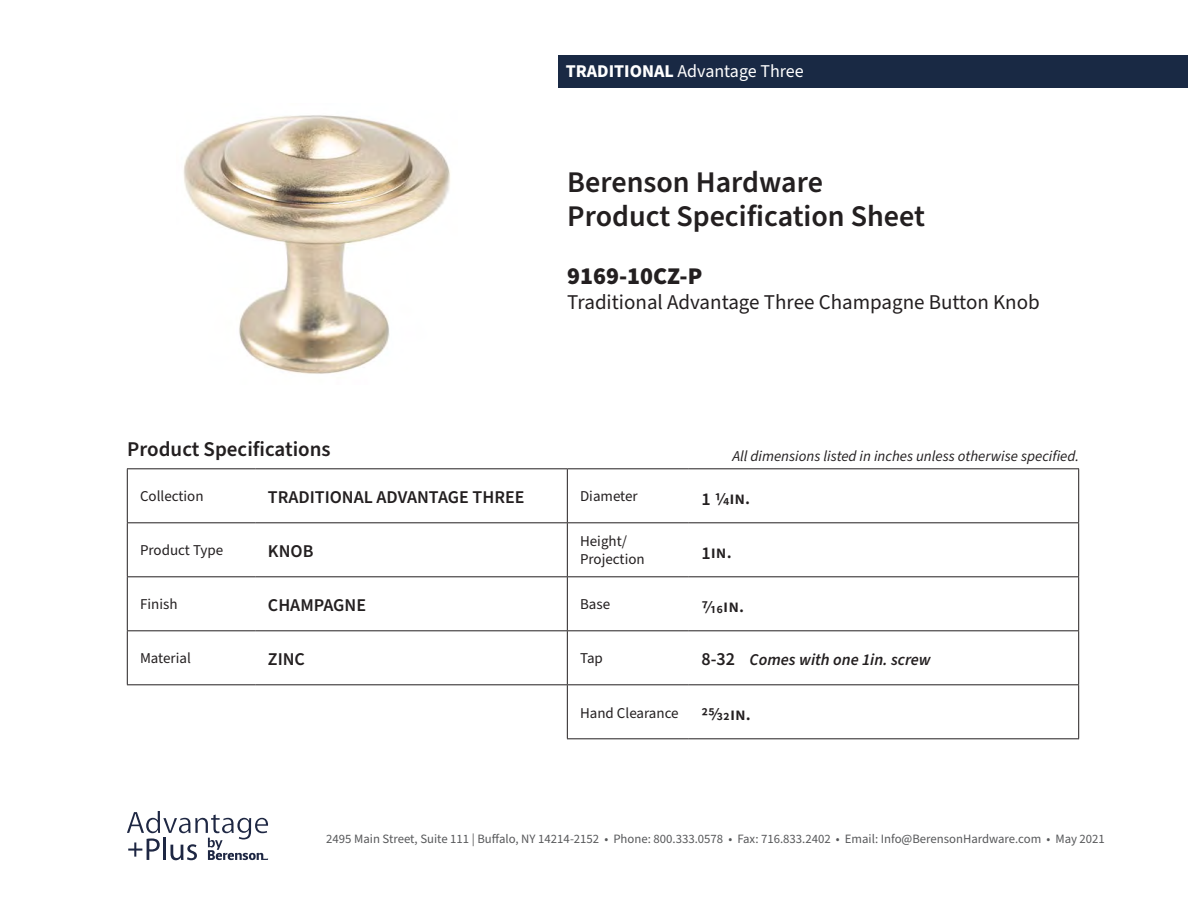
<style>
.page{position:relative;width:1188px;height:918px;background:#fff}
.page>*{position:absolute;margin:0;border:0;box-sizing:border-box;transform-origin:0 0}
.t1{font:600 30px/34.2px "Source Sans Pro";color:#231f20}
.t2{font:900 24px "Source Sans Pro";color:#231f20}
.t3{font:21px "Source Sans Pro";color:#231f20}
.t4{font:600 21px "Source Sans Pro";color:#231f20}
.t5{font:600 18px "Source Sans Pro";color:#231f20}
.t6{font:18px "Source Sans Pro";color:#fff}
.t7{font:italic 600 16.5px "Source Sans Pro";color:#231f20}
.t8{font:15px/18px "Source Sans Pro";color:#231f20}
.t9{font:italic 15px "Source Sans Pro";color:#231f20}
.t10{font:12.75px "Source Sans Pro";color:#57585a}
.s1{font-weight:700}
.s2{font-style:normal;font-size:18px}
</style>
<div class="page">
<svg style="left:127px;top:811px;width:141px;height:49px"></svg>
<div style="left:558px;top:55px;width:630px;height:33px;background:#192944"></div>
<img style="left:183px;top:115px;width:267px;height:259px">
<hr style="left:255px;top:468px;width:312px;height:1px;background:#231f20">
<hr style="left:255px;top:522px;width:312px;height:1px;background:#231f20">
<hr style="left:127px;top:468px;width:128px;height:1px;background:#231f20">
<hr style="left:127px;top:469px;width:1px;height:53px;background:#231f20">
<hr style="left:127px;top:522px;width:128px;height:1px;background:#231f20">
<hr style="left:127px;top:523px;width:1px;height:53px;background:#231f20">
<hr style="left:127px;top:576px;width:128px;height:1px;background:#231f20">
<hr style="left:127px;top:577px;width:1px;height:53px;background:#231f20">
<hr style="left:127px;top:630px;width:128px;height:1px;background:#231f20">
<hr style="left:127px;top:631px;width:1px;height:53px;background:#231f20">
<hr style="left:567px;top:469px;width:1px;height:53px;background:#231f20">
<hr style="left:127px;top:684px;width:128px;height:1px;background:#231f20">
<hr style="left:567px;top:522px;width:122px;height:1px;background:#231f20">
<hr style="left:567px;top:523px;width:1px;height:53px;background:#231f20">
<hr style="left:689px;top:522px;width:390px;height:1px;background:#231f20">
<hr style="left:1078px;top:523px;width:1px;height:53px;background:#231f20">
<hr style="left:255px;top:576px;width:312px;height:1px;background:#231f20">
<hr style="left:567px;top:576px;width:122px;height:1px;background:#231f20">
<hr style="left:567px;top:577px;width:1px;height:53px;background:#231f20">
<hr style="left:689px;top:576px;width:390px;height:1px;background:#231f20">
<hr style="left:1078px;top:577px;width:1px;height:53px;background:#231f20">
<hr style="left:255px;top:630px;width:312px;height:1px;background:#231f20">
<hr style="left:567px;top:468px;width:122px;height:1px;background:#231f20">
<hr style="left:1078px;top:469px;width:1px;height:53px;background:#231f20">
<hr style="left:567px;top:631px;width:1px;height:53px;background:#231f20">
<hr style="left:689px;top:468px;width:390px;height:1px;background:#231f20">
<hr style="left:567px;top:630px;width:122px;height:1px;background:#231f20">
<hr style="left:689px;top:630px;width:390px;height:1px;background:#231f20">
<hr style="left:1078px;top:631px;width:1px;height:53px;background:#231f20">
<hr style="left:255px;top:684px;width:312px;height:1px;background:#231f20">
<hr style="left:567px;top:684px;width:122px;height:1px;background:#231f20">
<hr style="left:567px;top:685px;width:1px;height:53px;background:#231f20">
<hr style="left:689px;top:684px;width:390px;height:1px;background:#231f20">
<hr style="left:1078px;top:685px;width:1px;height:53px;background:#231f20">
<hr style="left:567px;top:738px;width:122px;height:1px;background:#231f20">
<hr style="left:689px;top:738px;width:390px;height:1px;background:#231f20">
<h3 class="t6" style="left:566px;top:59px;width:239px"><span class="s1">TRADITIONAL</span> Advantage Three</h3>
<p class="t1" style="left:567px;top:166px;width:359px">Berenson Hardware<br>Product Specification Sheet</p>
<p class="t2" style="left:567px;top:259px;width:137px">9169-10CZ-P</p>
<p class="t3" style="left:567px;top:288px;width:474px">Traditional Advantage Three Champagne Button Knob</p>
<p class="t4" style="left:127px;top:435px;width:205px">Product Specifications</p>
<p class="t8" style="left:140px;top:488px;width:65px">Collection</p>
<p class="t5" style="left:268px;top:485px;width:258px">TRADITIONAL ADVANTAGE THREE</p>
<p class="t8" style="left:580px;top:488px;width:59px">Diameter</p>
<p class="t5" style="left:702px;top:487px;width:50px">1 1/4in.</p>
<p class="t8" style="left:140px;top:542px;width:85px">Product Type</p>
<p class="t5" style="left:268px;top:539px;width:47px">KNOB</p>
<p class="t8" style="left:580px;top:533px;width:66px">Height/<br>Projection</p>
<p class="t5" style="left:702px;top:540px;width:32px">1in.</p>
<p class="t8" style="left:140px;top:596px;width:39px">Finish</p>
<p class="t5" style="left:268px;top:593px;width:100px">CHAMPAGNE</p>
<p class="t8" style="left:580px;top:596px;width:32px">Base</p>
<p class="t5" style="left:702px;top:595px;width:44px">7/16in.</p>
<p class="t8" style="left:140px;top:650px;width:52px">Material</p>
<p class="t5" style="left:268px;top:647px;width:39px">ZINC</p>
<p class="t8" style="left:580px;top:650px;width:24px">Tap</p>
<p class="t7" style="left:702px;top:648px;width:231px"><span class="s2">8-32</span> Comes with one 1in. screw</p>
<p class="t9" style="left:732px;top:446px;width:348px">All dimensions listed in inches unless otherwise specified.</p>
<p class="t8" style="left:580px;top:704px;width:100px">Hand Clearance</p>
<p class="t5" style="left:702px;top:702px;width:51px">25/32in.</p>
<p class="t10" style="left:326px;top:830px;width:780px">2495 Main Street, Suite 111 | Buffalo, NY 14214-2152 • Phone: 800.333.0578 • Fax: 716.833.2402 • Email: Info@BerensonHardware.com • May 2021</p>
</div>
